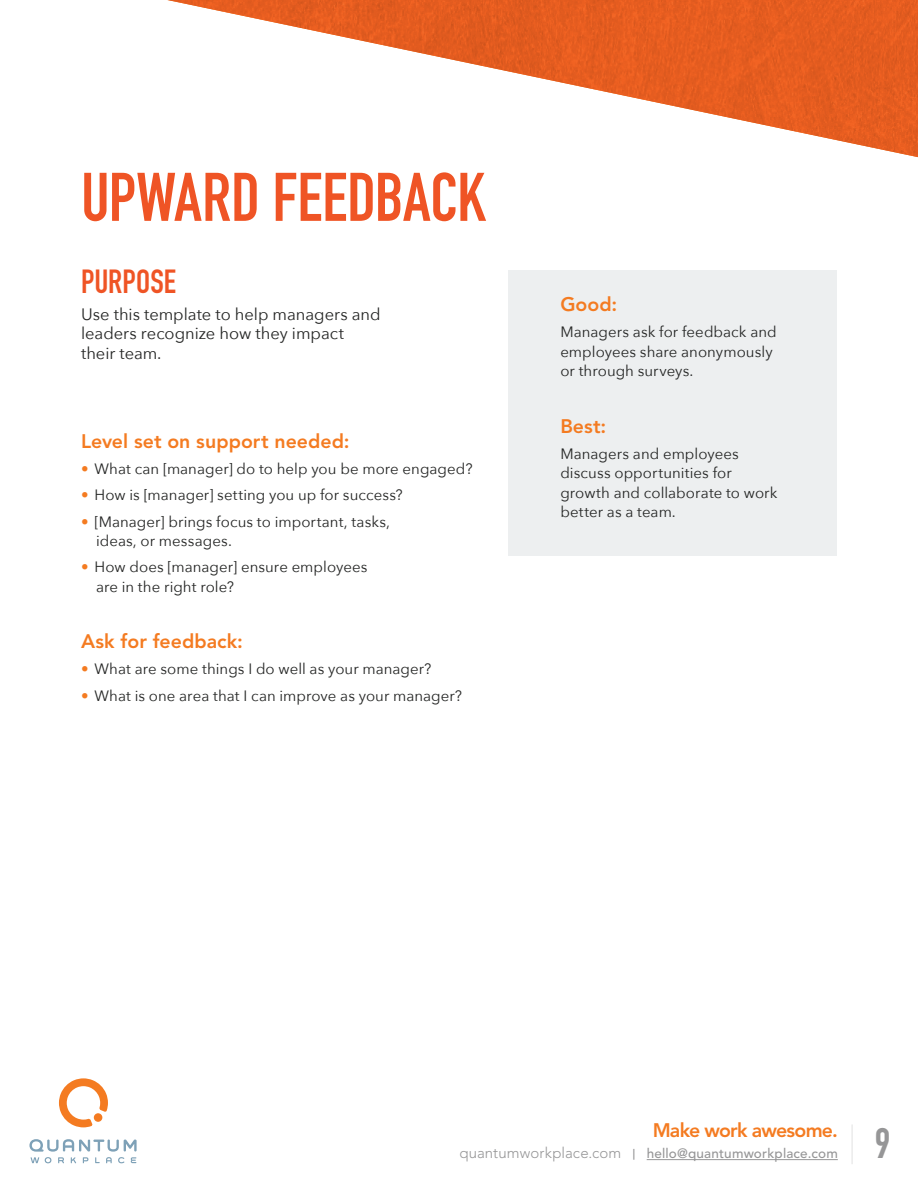
<style>
.page{position:relative;width:918px;height:1188px;background:#fff}
.page>*{position:absolute;margin:0;border:0;box-sizing:border-box;transform-origin:0 0}
.t1{font:67.5px "DIN Engschrift Std";color:#ef5425}
.t2{font:42px "DIN Engschrift Std";color:#969697}
.Question_Section{font:33px "DIN Engschrift Std";color:#ef5425}
.Question_Section-2{font:800 19.5px "Avenir LT Std";color:#f47b21}
.Question_Section-3{font:800 19.5px "Avenir LT Std";letter-spacing:-.04em;color:#f47b21}
.Body_Copy{font:16.5px/19.5px "Avenir Next";color:#242524}
.Body_Copy-2{font:15px/19.5px "Avenir Next";letter-spacing:.005em;color:#242524}
.t3{font:500 13.5px "Avenir LT Std";letter-spacing:.015em;color:#969697}
.s1{color:#f47b21}
.s2{font-weight:300;font-size:15px}
.s3{font-size:10.8px}
</style>
<div class="page">
<hr style="left:647px;top:1159px;width:191px;height:1px;background:#969697">
<svg style="left:59px;top:1078px;width:49px;height:49px"></svg>
<svg style="left:29px;top:1139px;width:108px;height:24px"></svg>
<hr style="left:851px;top:1124px;width:2px;height:40px;background:#969697">
<img style="left:167px;top:0;width:751px;height:158px">
<div style="left:509px;top:270px;width:328px;height:286px;background:#edeff0"></div>
<p class="t1" style="left:81px;top:158px;width:406px">UPWARD FEEDBACK</p>
<p class="Question_Section" style="left:81px;top:263px;width:97px">PURPOSE</p>
<p class="Body_Copy" style="left:81px;top:304px;width:301px">Use this template to help managers and leaders recognize how they impact their team.</p>
<p class="Question_Section-2" style="left:81px;top:430px;width:270px">Level set on support needed:</p>
<p class="Body_Copy-2" style="left:81px;top:458px;width:393px"><span class="s1">•</span> What can [manager] do to help you be more engaged?</p>
<p class="Body_Copy-2" style="left:81px;top:485px;width:323px"><span class="s1">•</span> How is [manager] setting you up for success?</p>
<p class="Body_Copy-2" style="left:96px;top:511px;width:296px;text-indent:-15px"><span class="s1">•</span> [Manager] brings focus to important, tasks, ideas, or messages.</p>
<p class="Body_Copy-2" style="left:96px;top:557px;width:273px;text-indent:-15px"><span class="s1">•</span> How does [manager] ensure employees are in the right role?</p>
<p class="Question_Section-2" style="left:81px;top:630px;width:164px">Ask for feedback:</p>
<p class="Body_Copy-2" style="left:81px;top:659px;width:352px"><span class="s1">•</span> What are some things I do well as your manager?</p>
<p class="Body_Copy-2" style="left:81px;top:685px;width:383px"><span class="s1">•</span> What is one area that I can improve as your manager?</p>
<p class="Question_Section-2" style="left:560px;top:293px;width:58px">Good:</p>
<p class="Body_Copy-2" style="left:560px;top:322px;width:218px">Managers ask for feedback and employees share anonymously or through surveys.</p>
<p class="Question_Section-2" style="left:560px;top:414px;width:48px">Best:</p>
<p class="Body_Copy-2" style="left:560px;top:443px;width:219px">Managers and employees discuss opportunities for growth and collaborate to work better as a team.</p>
<h3 class="Question_Section-3" style="left:653px;top:1119px;width:187px">Make work awesome.</h3>
<p class="t3" style="left:459px;top:1146px;width:380px"><span class="s2">quantumworkplace.com</span> <span class="s3">|</span> hello@quantumworkplace.com</p>
<h2 class="t2" style="left:875px;top:1119px;width:17px">9</h2>
</div>
